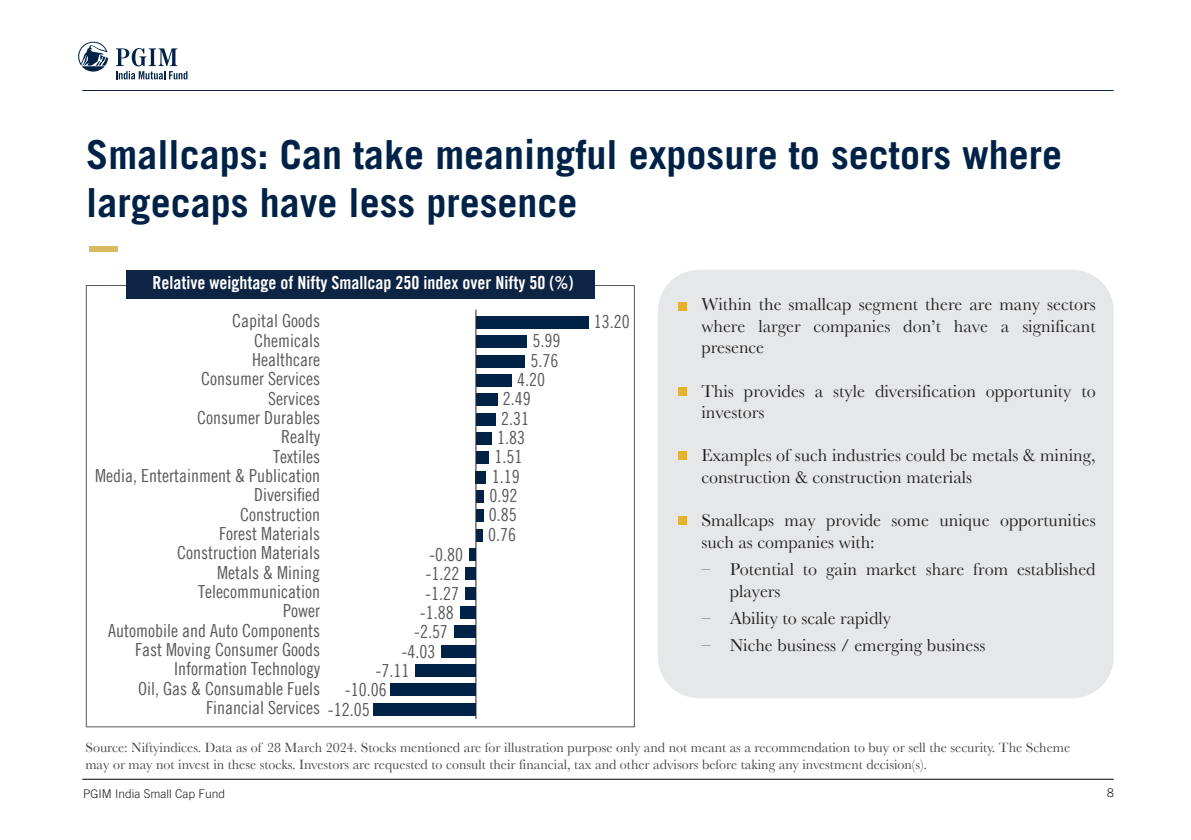
<style>
.page{position:relative;width:1191px;height:840px;background:#fff}
.page>*{position:absolute;margin:0;border:0;box-sizing:border-box;transform-origin:0 0}
.t1{font:700 40px/48px "Trade Gothic LT";color:#002247}
.t2{font:18px "Trade Gothic LT Com Cn 18";color:#58595b}
.t3{font:18px/21.6px "Baskerville";color:#231f20}
.t4{font:18px "Trade Gothic LT Com Bd Cn 20";color:#fff}
.t5{font:14px/16.8px "Baskerville";color:#434344}
.t6{font:300 12px "Trade Gothic LT";color:#231f20}
</style>
<div class="page">
<div style="left:89px;top:246px;width:29px;height:6px;background:#d9ba61"></div>
<div style="left:658px;top:270px;width:455px;height:428px;background:#e6e7e8;border-radius:41px"></div>
<div style="left:678px;top:302px;width:8px;height:8px;background:#e4b031"></div>
<div style="left:678px;top:451px;width:8px;height:9px;background:#e4b031"></div>
<div style="left:678px;top:386px;width:8px;height:9px;background:#e4b031"></div>
<div style="left:678px;top:516px;width:8px;height:8px;background:#e4b031"></div>
<hr style="left:82px;top:778px;width:1031px;height:1px;background:#000">
<hr style="left:82px;top:90px;width:1031px;height:1px;background:#0e2345">
<svg style="left:78px;top:42px;width:30px;height:30px"></svg>
<svg style="left:116px;top:48px;width:71px;height:31px"></svg>
<div style="left:126px;top:270px;width:468px;height:28px;background:#0d2445"></div>
<div style="left:373px;top:702px;width:103px;height:13px;background:#002247"></div>
<div style="left:390px;top:683px;width:86px;height:13px;background:#002247"></div>
<div style="left:415px;top:663px;width:61px;height:13px;background:#002247"></div>
<div style="left:441px;top:644px;width:35px;height:13px;background:#002247"></div>
<div style="left:454px;top:625px;width:22px;height:13px;background:#002247"></div>
<div style="left:460px;top:605px;width:16px;height:13px;background:#002247"></div>
<div style="left:465px;top:586px;width:11px;height:13px;background:#002247"></div>
<div style="left:465px;top:567px;width:11px;height:13px;background:#002247"></div>
<div style="left:469px;top:547px;width:7px;height:13px;background:#002247"></div>
<div style="left:476px;top:528px;width:6px;height:13px;background:#002247"></div>
<div style="left:476px;top:509px;width:7px;height:13px;background:#002247"></div>
<div style="left:476px;top:490px;width:8px;height:12px;background:#002247"></div>
<div style="left:476px;top:470px;width:10px;height:13px;background:#002247"></div>
<div style="left:476px;top:451px;width:13px;height:13px;background:#002247"></div>
<div style="left:476px;top:432px;width:15px;height:13px;background:#002247"></div>
<div style="left:476px;top:412px;width:19px;height:13px;background:#002247"></div>
<div style="left:476px;top:393px;width:21px;height:13px;background:#002247"></div>
<div style="left:476px;top:374px;width:35px;height:13px;background:#002247"></div>
<div style="left:476px;top:354px;width:49px;height:13px;background:#002247"></div>
<div style="left:476px;top:335px;width:51px;height:13px;background:#002247"></div>
<div style="left:476px;top:316px;width:112px;height:12px;background:#002247"></div>
<hr style="left:475px;top:309px;width:1px;height:409px;background:#231f20">
<h1 class="t1" style="left:86px;top:130px;width:977px">Smallcaps: Can take meaningful exposure to sectors where largecaps have less presence</h1>
<p class="t4" style="left:152px;top:271px;width:422px">Relative weightage of Nifty Smallcap 250 index over Nifty 50 (%)</p>
<p class="t2" style="left:232px;top:310px;width:89px">Capital Goods</p>
<p class="t2" style="left:254px;top:329px;width:67px">Chemicals</p>
<p class="t2" style="left:252px;top:348px;width:69px">Healthcare</p>
<p class="t2" style="left:201px;top:368px;width:120px">Consumer Services</p>
<p class="t2" style="left:268px;top:387px;width:54px">Services</p>
<p class="t2" style="left:197px;top:406px;width:124px">Consumer Durables</p>
<p class="t2" style="left:281px;top:426px;width:40px">Realty</p>
<p class="t2" style="left:273px;top:445px;width:48px">Textiles</p>
<p class="t2" style="left:95px;top:464px;width:226px">Media, Entertainment &amp; Publication</p>
<p class="t2" style="left:254px;top:484px;width:67px">Diversified</p>
<p class="t2" style="left:240px;top:503px;width:81px">Construction</p>
<p class="t2" style="left:219px;top:522px;width:102px">Forest Materials</p>
<p class="t2" style="left:177px;top:542px;width:144px">Construction Materials</p>
<p class="t2" style="left:429px;top:543px;width:35px">-0.80</p>
<p class="t2" style="left:217px;top:561px;width:104px">Metals &amp; Mining</p>
<p class="t2" style="left:425px;top:563px;width:35px">-1.22</p>
<p class="t2" style="left:198px;top:580px;width:123px">Telecommunication</p>
<p class="t2" style="left:425px;top:582px;width:35px">-1.27</p>
<p class="t2" style="left:283px;top:600px;width:39px">Power</p>
<p class="t2" style="left:420px;top:601px;width:35px">-1.88</p>
<p class="t2" style="left:108px;top:619px;width:213px">Automobile and Auto Components</p>
<p class="t2" style="left:414px;top:621px;width:35px">-2.57</p>
<p class="t2" style="left:135px;top:638px;width:186px">Fast Moving Consumer Goods</p>
<p class="t2" style="left:401px;top:640px;width:35px">-4.03</p>
<p class="t2" style="left:174px;top:657px;width:147px">Information Technology</p>
<p class="t2" style="left:375px;top:659px;width:35px">-7.11</p>
<p class="t2" style="left:138px;top:677px;width:183px">Oil, Gas &amp; Consumable Fuels</p>
<p class="t2" style="left:345px;top:679px;width:43px">-10.06</p>
<p class="t2" style="left:206px;top:696px;width:165px">Financial Services -12.05</p>
<p class="t2" style="left:532px;top:330px;width:29px">5.99</p>
<p class="t2" style="left:530px;top:349px;width:29px">5.76</p>
<p class="t2" style="left:517px;top:368px;width:29px">4.20</p>
<p class="t2" style="left:503px;top:388px;width:29px">2.49</p>
<p class="t2" style="left:501px;top:407px;width:29px">2.31</p>
<p class="t2" style="left:497px;top:426px;width:29px">1.83</p>
<p class="t2" style="left:494px;top:446px;width:29px">1.51</p>
<p class="t2" style="left:492px;top:465px;width:29px">1.19</p>
<p class="t2" style="left:489px;top:484px;width:29px">0.92</p>
<p class="t2" style="left:489px;top:504px;width:29px">0.85</p>
<p class="t2" style="left:488px;top:523px;width:29px">0.76</p>
<p class="t2" style="left:594px;top:310px;width:37px">13.20</p>
<p class="t3" style="left:701px;top:293px;width:396px;text-align:justify">Within the smallcap segment there are many sectors where larger companies don’t have a significant presence</p>
<p class="t3" style="left:701px;top:379px;width:396px">This provides a style diversification opportunity to investors</p>
<p class="t3" style="left:701px;top:444px;width:396px">Examples of such industries could be metals &amp; mining, construction &amp; construction materials</p>
<p class="t3" style="left:701px;top:509px;width:396px">Smallcaps may provide some unique opportunities such as companies with:</p>
<p class="t3" style="left:729px;top:558px;width:367px;text-indent:-28px">– Potential to gain market share from established players</p>
<p class="t3" style="left:701px;top:607px;width:191px">– Ability to scale rapidly</p>
<p class="t3" style="left:701px;top:634px;width:285px">– Niche business / emerging business</p>
<p class="t5" style="left:85px;top:738px;width:986px">Source: Niftyindices. Data as of 28 March 2024. Stocks mentioned are for illustration purpose only and not meant as a recommendation to buy or sell the security. The Scheme may or may not invest in these stocks. Investors are requested to consult their financial, tax and other advisors before taking any investment decision(s).</p>
<p class="t6" style="left:83px;top:786px;width:144px">PGIM India Small Cap Fund</p>
<p class="t6" style="left:1107px;top:784px;width:8px">8</p>
</div>
